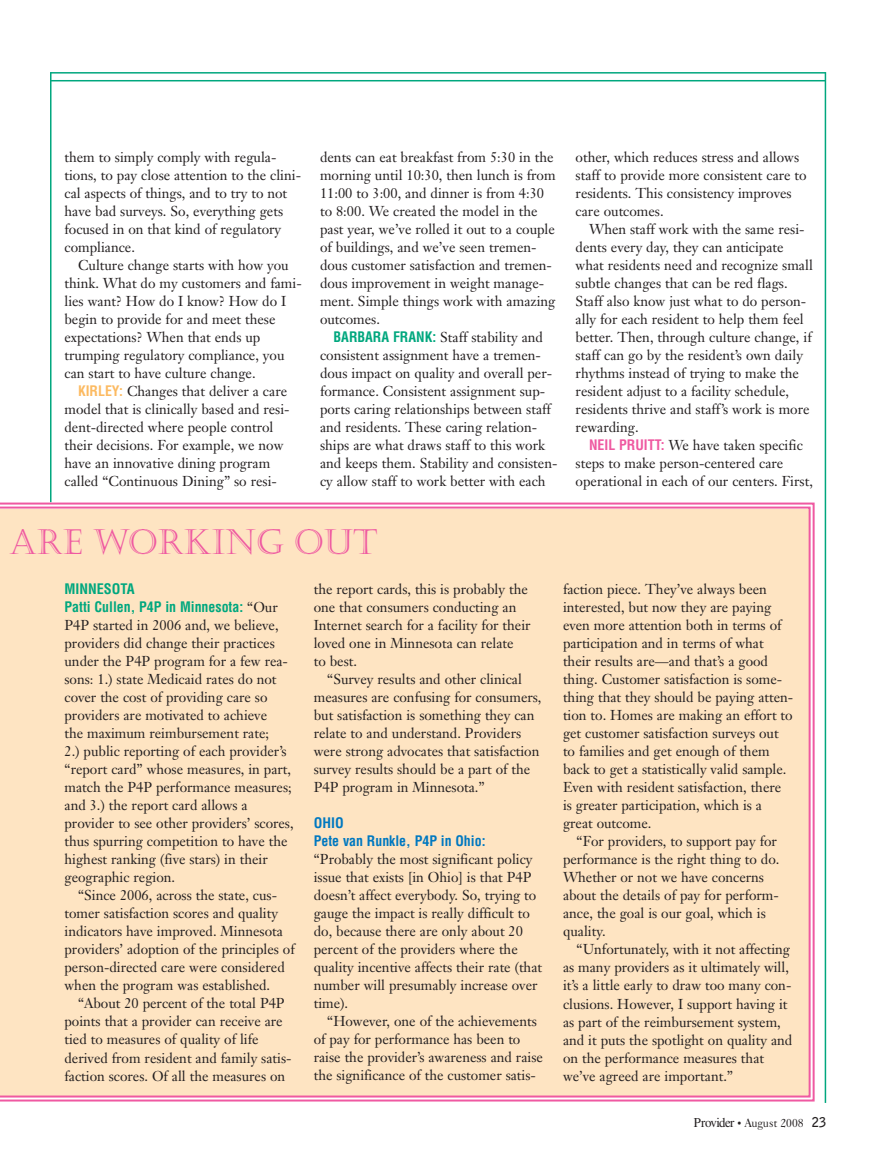
<style>
.page{position:relative;width:878px;height:1175px;background:#fff}
.page>*{position:absolute;margin:0;border:0;box-sizing:border-box;transform-origin:0 0}
.t1{font:34.5px "Castellar";letter-spacing:.005em;color:#ef59a1}
.t2{font:14.1px/18px "Janson Text";color:#231f20}
.t3{font:700 condensed 14.1px/18px "Helvetica";color:#00a77e}
.t4{font:700 condensed 14.1px/18px "Helvetica";color:#0078c0}
.t5{font:12px "Caslon 540 BT";color:#231f20;scale:.95 1}
.s1{font-family:"Helvetica";font-weight:700;font-stretch:condensed;color:#fcba61}
.s2{font-family:"Helvetica";font-weight:700;font-stretch:condensed;color:#00a77e}
.s3{font-family:"Helvetica";font-weight:700;font-stretch:condensed;color:#ef59a1}
.s4{font-family:"Janson Text";font-weight:400;font-stretch:normal;color:#231f20}
.s5{font-family:"Times";font-size:13.5px}
.s6{font-size:10.5px}
.s7{font-family:"Bell Gothic";font-weight:700;font-size:13.5px}
</style>
<div class="page">
<hr style="left:824px;top:72px;width:2px;height:1030px;background:#00a77e">
<hr style="left:51px;top:72px;width:774px;height:2px;background:#00a77e">
<hr style="left:51px;top:80px;width:774px;height:1px;background:#00a77e">
<hr style="left:50px;top:72px;width:1px;height:430px;background:#00a77e">
<div style="left:0;top:506px;width:810px;height:591px;background:#fee4c2"></div>
<p class="t2" style="left:64px;top:150px;width:238px">them to simply comply with regula&shy;tions, to pay close attention to the clini&shy;cal aspects of things, and to try to not have bad surveys. So, everything gets focused in on that kind of regulatory compliance.</p>
<p class="t2" style="left:64px;top:258px;width:239px;text-indent:14px">Culture change starts with how you think. What do my customers and fami&shy;lies want? How do I know? How do I begin to provide for and meet these expectations? When that ends up trumping regulatory compliance, you can start to have culture change.</p>
<p class="t2" style="left:64px;top:384px;width:227px;text-indent:14px"><span class="s1">KIRLEY:</span> Changes that deliver a care model that is clinically based and resi&shy;dent-directed where people control their decisions. For example, we now have an innovative dining program called “Continuous Dining” so resi-</p>
<p class="t2" style="left:320px;top:150px;width:237px">dents can eat breakfast from 5:30 in the morning until 10:30, then lunch is from 11:00 to 3:00, and dinner is from 4:30 to 8:00. We created the model in the past year, we’ve rolled it out to a couple of buildings, and we’ve seen tremen&shy;dous customer satisfaction and tremen&shy;dous improvement in weight manage&shy;ment. Simple things work with amazing outcomes.</p>
<p class="t2" style="left:320px;top:330px;width:239px;text-indent:14px"><span class="s2">BARBARA FRANK:</span> Staff stability and consistent assignment have a tremen&shy;dous impact on quality and overall per&shy;formance. Consistent assignment sup&shy;ports caring relationships between staff and residents. These caring relation&shy;ships are what draws staff to this work and keeps them. Stability and consisten&shy;cy allow staff to work better with each</p>
<h1 class="t1" style="left:9px;top:522px;width:370px">ARE WORKING OUT</h1>
<p class="t2" style="left:575px;top:150px;width:232px">other, which reduces stress and allows staff to provide more consistent care to residents. This consistency improves care outcomes.</p>
<p class="t2" style="left:575px;top:222px;width:239px;text-indent:14px">When staff work with the same resi&shy;dents every day, they can anticipate what residents need and recognize small subtle changes that can be red flags.<br>Staff also know just what to do person&shy;ally for each resident to help them feel better. Then, through culture change, if staff can go by the resident’s own daily rhythms instead of trying to make the resident adjust to a facility schedule, residents thrive and staff’s work is more rewarding.</p>
<p class="t2" style="left:575px;top:438px;width:239px;text-indent:13px"><span class="s3">NEIL PRUITT:</span> We have taken specific steps to make person-centered care operational in each of our centers. First,</p>
<p class="t3" style="left:64px;top:580px;width:215px">MINNESOTA<br>Patti Cullen, P4P in Minnesota: <span class="s4">“Our</span></p>
<p class="t2" style="left:64px;top:618px;width:231px">P4P started in 2006 and, we believe, providers did change their practices under the P4P program for a few rea&shy;sons: 1.) state Medicaid rates do not cover the cost of providing care so providers are motivated to achieve<br>the maximum reimbursement rate;<br>2.) public reporting of each provider’s “report card” whose measures, in part, match the P4P performance measures; and 3.) the report card allows a provider to see other providers’ scores, thus spurring competition to have the highest ranking (five stars) in their geographic region.</p>
<p class="t2" style="left:64px;top:888px;width:232px;text-indent:14px">“Since 2006, across the state, cus&shy;tomer satisfaction scores and quality indicators have improved. Minnesota providers’ adoption of the principles of person-directed care were considered when the program was established.</p>
<p class="t2" style="left:64px;top:996px;width:228px;text-indent:14px">“About 20 percent of the total P4P points that a provider can receive are tied to measures of quality of life derived from resident and family satis&shy;faction scores. Of all the measures on</p>
<p class="t2" style="left:314px;top:582px;width:218px">the report cards, this is probably the one that consumers conducting an<br>Internet search for a facility for their loved one in Minnesota can relate<br>to best.</p>
<p class="t2" style="left:314px;top:672px;width:229px;text-indent:14px">“Survey results and other clinical measures are confusing for consumers, but satisfaction is something they can relate to and understand. Providers were strong advocates that satisfaction survey results should be a part of the P4P program in Minnesota.”</p>
<p class="t4" style="left:314px;top:814px;width:173px">OHIO<br>Pete van Runkle, P4P in Ohio:</p>
<p class="t2" style="left:314px;top:852px;width:230px">“Probably the most significant policy issue that exists [in Ohio] is that P4P doesn’t affect everybody. So, trying to gauge the impact is really difficult to do, because there are only about 20 percent of the providers where the quality incentive affects their rate (that number will presumably increase over time).</p>
<p class="t2" style="left:314px;top:1014px;width:231px;text-indent:14px">“However, one of the achievements of pay for performance has been to raise the provider’s awareness and raise the significance of the customer satis-</p>
<p class="t2" style="left:563px;top:582px;width:232px">faction piece. They’ve always been interested, but now they are paying even more attention both in terms of participation and in terms of what their results are—and that’s a good thing. Customer satisfaction is some&shy;thing that they should be paying atten&shy;tion to. Homes are making an effort to get customer satisfaction surveys out to families and get enough of them back to get a statistically valid sample.<br>Even with resident satisfaction, there is greater participation, which is a great outcome.</p>
<p class="t2" style="left:563px;top:834px;width:218px;text-indent:14px">“For providers, to support pay for performance is the right thing to do.<br>Whether or not we have concerns about the details of pay for perform&shy;ance, the goal is our goal, which is quality.</p>
<p class="t2" style="left:563px;top:942px;width:231px;text-indent:14px">“Unfortunately, with it not affecting as many providers as it ultimately will, it’s a little early to draw too many con&shy;clusions. However, I support having it as part of the reimbursement system, and it puts the spotlight on quality and on the performance measures that we’ve agreed are important.”</p>
<p class="t5" style="left:693px;top:1118px;width:141px"><span class="s5">Provider</span> <span class="s6">•</span> August 2008 <span class="s7">23</span></p>
</div>
